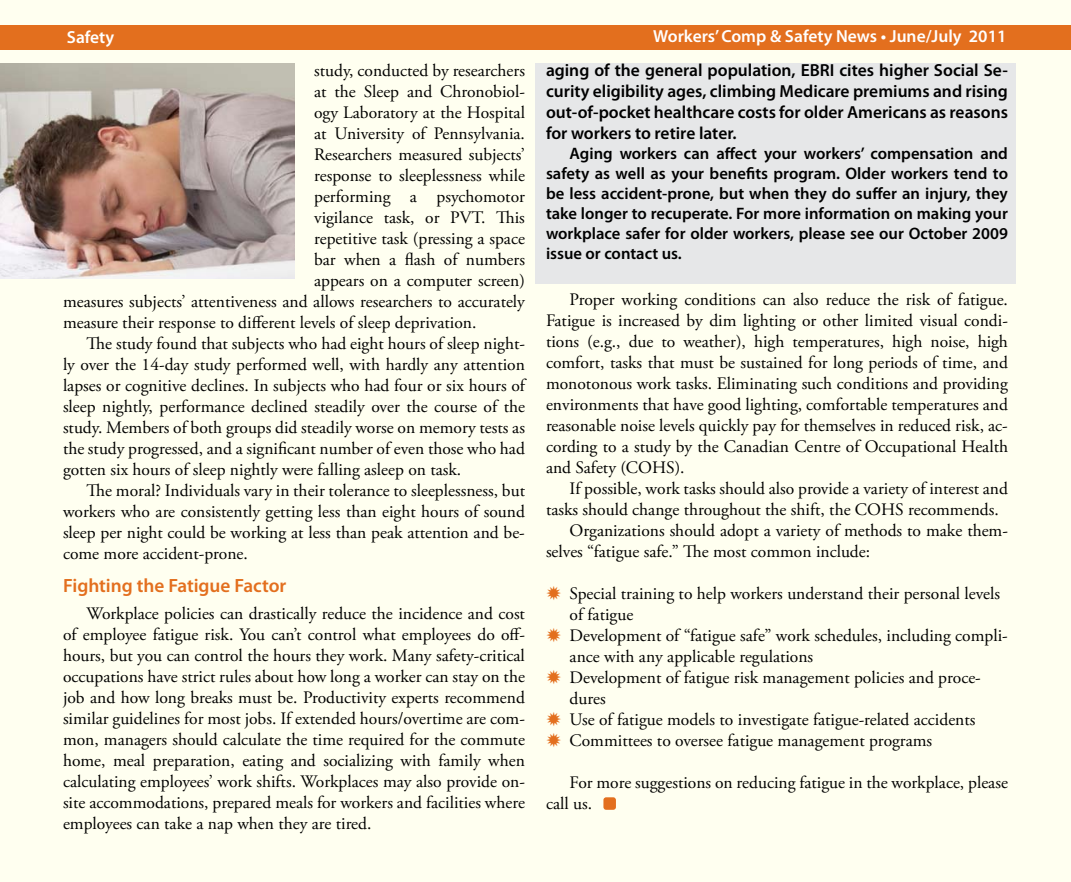
<style>
.page{position:relative;width:1071px;height:882px;background:#fff}
.page>*{position:absolute;margin:0;border:0;box-sizing:border-box;transform-origin:0 0}
.t1{font:600 19.25px "Myriad Pro";letter-spacing:-.005em;color:#e36f1e}
.t2{font:17.5px/21px "Adobe Garamond Pro";color:#000;text-align:justify}
.t3{font:600 17.5px/21px "Myriad Pro";color:#000;text-align:justify}
.t4{font:600 17.5px "Myriad Pro";color:#fff}
.t5{font:600 16.62px/19.9px "Myriad Pro";color:#000;text-align:justify}
</style>
<div class="page">
<div style="left:1px;top:1px;width:1070px;height:881px;background:#fffff0"></div>
<div style="left:0;top:25px;width:1071px;height:24px;background:#e36f1e"></div>
<div style="left:536px;top:63px;width:480px;height:221px;background:#e6e7e8"></div>
<div style="left:603px;top:797px;width:13px;height:13px;background:#e36f1e;border-radius:3px"></div>
<img style="left:0;top:63px;width:295px;height:216px">
<p class="t4" style="left:67px;top:28px;width:49px">Safety</p>
<p class="t4" style="left:653px;top:27px;width:355px">Workers’ Comp &amp; Safety News • June/July 2011</p>
<p class="t2" style="left:314px;top:60px;width:212px">study, conducted by researchers</p>
<p class="t2" style="left:314px;top:81px;width:212px">at the Sleep and Chronobiol-</p>
<p class="t2" style="left:314px;top:102px;width:212px">ogy Laboratory at the Hospital</p>
<p class="t2" style="left:314px;top:123px;width:212px">at University of Pennsylvania.</p>
<p class="t2" style="left:314px;top:144px;width:212px">Researchers measured subjects’</p>
<p class="t2" style="left:314px;top:165px;width:212px">response to sleeplessness while</p>
<p class="t2" style="left:314px;top:186px;width:212px">performing a psychomotor</p>
<p class="t2" style="left:314px;top:207px;width:212px">vigilance task, or PVT. This</p>
<p class="t2" style="left:314px;top:228px;width:212px">repetitive task (pressing a space</p>
<p class="t2" style="left:314px;top:249px;width:212px">bar when a flash of numbers</p>
<p class="t2" style="left:314px;top:270px;width:212px">appears on a computer screen)</p>
<p class="t2" style="left:63px;top:291px;width:463px">measures subjects’ attentiveness and allows researchers to accurately</p>
<p class="t2" style="left:63px;top:312px;width:415px">measure their response to different levels of sleep deprivation.</p>
<p class="t2" style="left:87px;top:333px;width:440px">The study found that subjects who had eight hours of sleep night-</p>
<p class="t2" style="left:63px;top:354px;width:463px">ly over the 14-day study performed well, with hardly any attention</p>
<p class="t2" style="left:63px;top:375px;width:463px">lapses or cognitive declines. In subjects who had four or six hours of</p>
<p class="t2" style="left:63px;top:396px;width:464px">sleep nightly, performance declined steadily over the course of the</p>
<p class="t2" style="left:63px;top:417px;width:463px">study. Members of both groups did steadily worse on memory tests as</p>
<p class="t2" style="left:63px;top:438px;width:463px">the study progressed, and a significant number of even those who had</p>
<p class="t2" style="left:63px;top:459px;width:400px">gotten six hours of sleep nightly were falling asleep on task.</p>
<p class="t2" style="left:87px;top:480px;width:440px">The moral? Individuals vary in their tolerance to sleeplessness, but</p>
<p class="t2" style="left:63px;top:501px;width:463px">workers who are consistently getting less than eight hours of sound</p>
<p class="t2" style="left:63px;top:522px;width:463px">sleep per night could be working at less than peak attention and be-</p>
<p class="t2" style="left:63px;top:543px;width:186px">come more accident-prone.</p>
<p class="t1" style="left:63px;top:575px;width:225px">Fighting the Fatigue Factor</p>
<p class="t2" style="left:63px;top:604px;width:464px;text-indent:24px">Workplace policies can drastically reduce the incidence and cost of employee fatigue risk. You can’t control what employees do off&shy;hours, but you can control the hours they work. Many safety-critical occupations have strict rules about how long a worker can stay on the job and how long breaks must be. Productivity experts recommend similar guidelines for most jobs. If extended hours/overtime are com&shy;mon, managers should calculate the time required for the commute home, meal preparation, eating and socializing with family when calculating employees’ work shifts. Workplaces may also provide on&shy;site accommodations, prepared meals for workers and facilities where employees can take a nap when they are tired.</p>
<p class="t3" style="left:546px;top:60px;width:464px">aging of the general population, EBRI cites higher Social Se&shy;curity eligibility ages, climbing Medicare premiums and rising out-of-pocket healthcare costs for older Americans as reasons for workers to retire later.</p>
<p class="t5" style="left:546px;top:144px;width:464px;text-indent:24px">Aging workers can affect your workers’ compensation and safety as well as your benefits program. Older workers tend to be less accident-prone, but when they do suffer an injury, they take longer to recuperate. For more information on making your workplace safer for older workers, please see our October 2009 issue or contact us.</p>
<p class="t2" style="left:546px;top:290px;width:464px;text-indent:24px">Proper working conditions can also reduce the risk of fatigue.<br>Fatigue is increased by dim lighting or other limited visual condi&shy;tions (e.g., due to weather), high temperatures, high noise, high comfort, tasks that must be sustained for long periods of time, and monotonous work tasks. Eliminating such conditions and providing environments that have good lighting, comfortable temperatures and reasonable noise levels quickly pay for themselves in reduced risk, ac&shy;cording to a study by the Canadian Centre of Occupational Health and Safety (COHS).</p>
<p class="t2" style="left:570px;top:479px;width:440px">If possible, work tasks should also provide a variety of interest and</p>
<p class="t2" style="left:546px;top:500px;width:454px">tasks should change throughout the shift, the COHS recommends.</p>
<p class="t2" style="left:570px;top:521px;width:440px">Organizations should adopt a variety of methods to make them-</p>
<p class="t2" style="left:546px;top:542px;width:326px">selves “fatigue safe.” The most common include:</p>
<p class="t2" style="left:570px;top:584px;width:440px;text-align:left">Special training to help workers understand their personal levels of fatigue<br>Development of “fatigue safe” work schedules, including compli&shy;ance with any applicable regulations<br>Development of fatigue risk management policies and proce&shy;dures<br>Use of fatigue models to investigate fatigue-related accidents Committees to oversee fatigue management programs</p>
<p class="t2" style="left:546px;top:773px;width:463px;text-indent:24px">For more suggestions on reducing fatigue in the workplace, please call us.</p>
</div>
